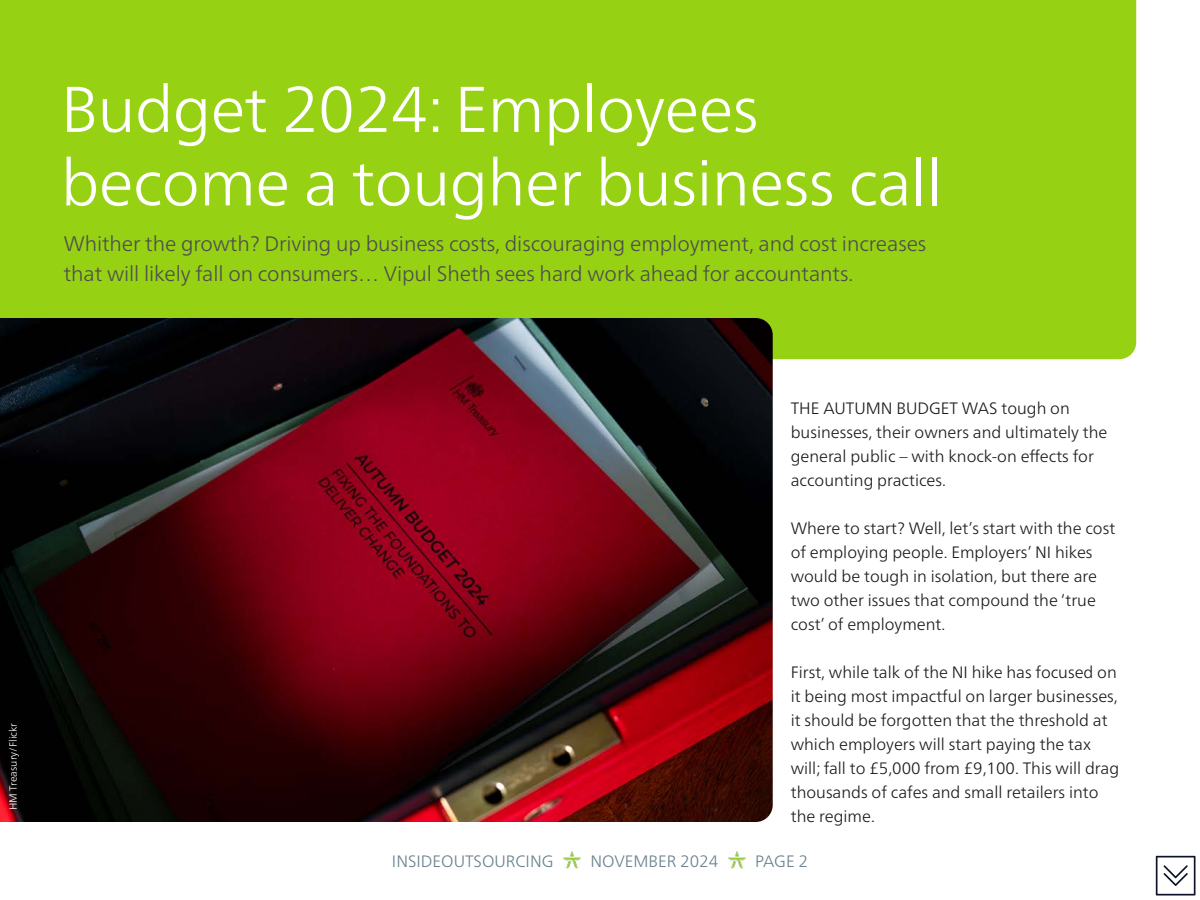
<style>
.page{position:relative;width:1200px;height:900px;background:#fff}
.page>*{position:absolute;margin:0;border:0;box-sizing:border-box;transform-origin:0 0}
.t1{font:300 64.5px/73.5px "Frutiger Neue LTW1 G";letter-spacing:-.01em;color:#fff}
.t2{font:300 21px/30px "Frutiger Neue LTW1 G";letter-spacing:-.005em;color:#4d4d4d}
.t3{font:300 16.5px/24px "Frutiger Neue LTW1 G";color:#1a1a1a}
.t4{font:300 16.5px "Frutiger Neue LTW1 G";color:#68818d}
.t5{font:300 10.5px "Frutiger Neue LTW1 G";color:#fff}
</style>
<div class="page">
<img style="left:564px;top:852px;width:17px;height:16px">
<img style="left:728px;top:852px;width:17px;height:16px">
<svg style="left:1156px;top:856px;width:39px;height:39px"></svg>
<div style="left:0;top:0;width:1136px;height:359px;background:#96d113"></div>
<img style="left:0;top:318px;width:773px;height:504px">
<h1 class="t1" style="left:61px;top:72px;width:883px">Budget 2024: Employees become a tougher business call</h1>
<p class="t2" style="left:64px;top:229px;width:864px">Whither the growth? Driving up business costs, discouraging employment, and cost increases that will likely fall on consumers… Vipul Sheth sees hard work ahead for accountants.</p>
<p class="t5" style="left:7px;top:810px;width:89px;rotate:-90deg">HM Treasury/Flickr</p>
<p class="t3" style="left:791px;top:396px;width:318px">THE AUTUMN BUDGET WAS tough on businesses, their owners and ultimately the general public – with knock-on effects for accounting practices.</p>
<p class="t3" style="left:791px;top:516px;width:326px">Where to start? Well, let’s start with the cost of employing people. Employers’ NI hikes would be tough in isolation, but there are two other issues that compound the ‘true cost’ of employment.</p>
<p class="t3" style="left:791px;top:660px;width:330px">First, while talk of the NI hike has focused on it being most impactful on larger businesses, it should be forgotten that the threshold at which employers will start paying the tax will; fall to £5,000 from £9,100. This will drag thousands of cafes and small retailers into the regime.</p>
<p class="t4" style="left:392px;top:851px;width:163px">INSIDEOUTSOURCING</p>
<p class="t4" style="left:590px;top:851px;width:129px">NOVEMBER 2024</p>
<p class="t4" style="left:755px;top:851px;width:54px">PAGE 2</p>
</div>
